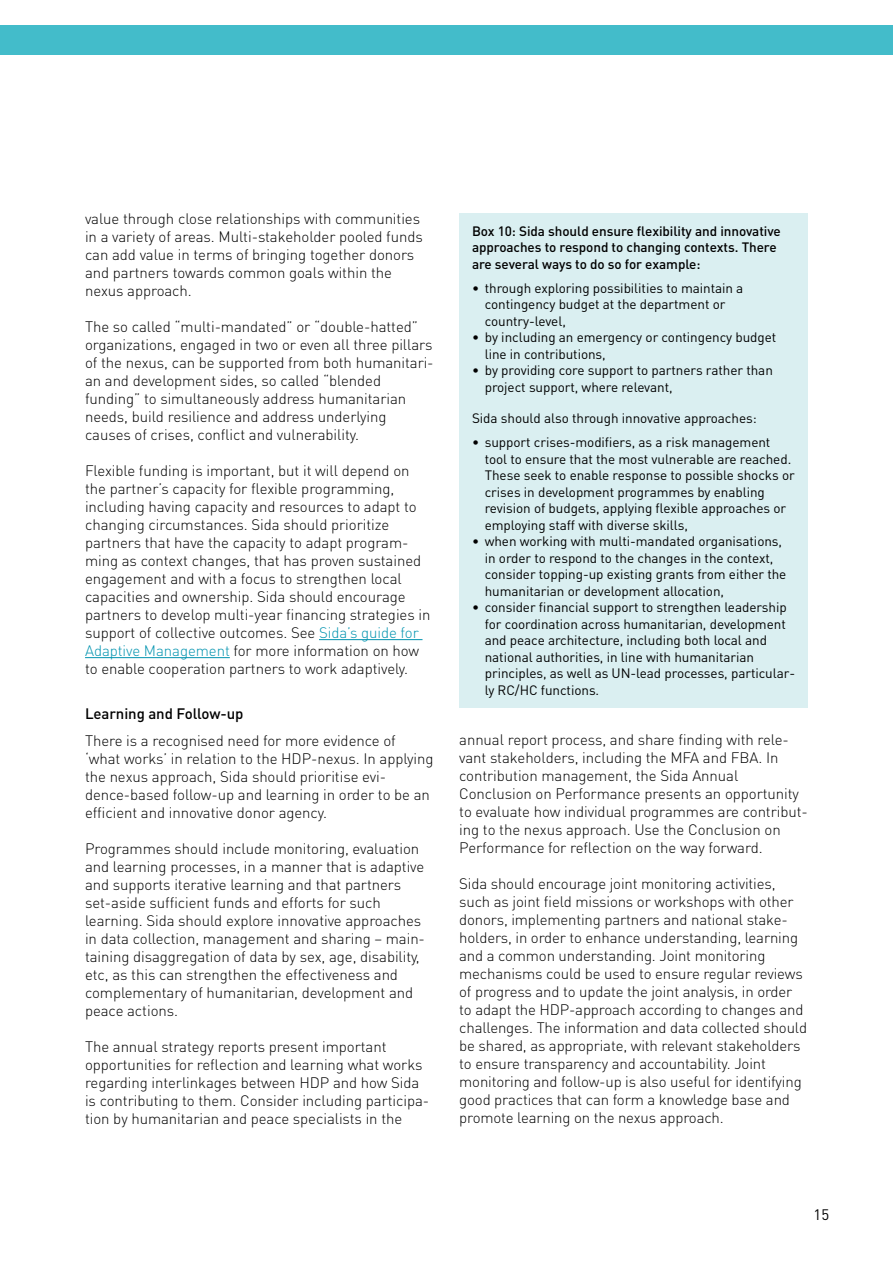
<style>
.page{position:relative;width:893px;height:1263px;background:#fff}
.page>*{position:absolute;margin:0;border:0;box-sizing:border-box;transform-origin:0 0}
._03_Bodytext{font:300 15px/18px "DIN Pro";letter-spacing:-.005em;color:#000}
._02_Headline_3{font:500 15px "DIN Pro";letter-spacing:-.005em;color:#000}
.t1{font:15px "DIN Pro";color:#000}
._03_Bodytext-2{font:13.5px/16.5px "DIN Pro";letter-spacing:-.005em;color:#000}
.Box_head{font:500 13.5px/16.5px "DIN Pro";letter-spacing:-.005em;color:#000}
.s1{color:#0093af}
</style>
<div class="page">
<div style="left:0;top:26px;width:893px;height:29px;background:#43bcca"></div>
<hr style="left:319px;top:639px;width:103px;height:1px;background:#0093af">
<hr style="left:85px;top:657px;width:145px;height:1px;background:#0093af">
<div style="left:459px;top:213px;width:349px;height:494px;background:#daeff1"></div>
<p class="_03_Bodytext" style="left:85px;top:209px;width:339px">value through close relationships with communities in a variety of areas. Multi-stakeholder pooled funds can add value in terms of bringing together donors and partners towards common goals within the nexus approach.</p>
<p class="_03_Bodytext" style="left:85px;top:317px;width:350px">The so called “multi-mandated” or “double-hatted” organizations, engaged in two or even all three pillars of the nexus, can be supported from both humanitari&shy;an and development sides, so called “blended funding” to simultaneously address humanitarian needs, build resilience and address underlying causes of crises, conflict and vulnerability.</p>
<p class="_03_Bodytext" style="left:85px;top:461px;width:347px">Flexible funding is important, but it will depend on the partner’s capacity for flexible programming, including having capacity and resources to adapt to changing circumstances. Sida should prioritize partners that have the capacity to adapt program&shy;ming as context changes, that has proven sustained engagement and with a focus to strengthen local capacities and ownership. Sida should encourage partners to develop multi-year financing strategies in support of collective outcomes. See <span class="s1">Sida’s guide for Adaptive Management</span> for more information on how to enable cooperation partners to work adaptively.</p>
<h3 class="_02_Headline_3" style="left:85px;top:703px;width:160px">Learning and Follow-up</h3>
<p class="_03_Bodytext" style="left:85px;top:731px;width:350px">There is a recognised need for more evidence of ‘what works’ in relation to the HDP-nexus. In applying the nexus approach, Sida should prioritise evi&shy;dence-based follow-up and learning in order to be an efficient and innovative donor agency.</p>
<p class="_03_Bodytext" style="left:85px;top:839px;width:341px">Programmes should include monitoring, evaluation and learning processes, in a manner that is adaptive and supports iterative learning and that partners set-aside sufficient funds and efforts for such learning. Sida should explore innovative approaches in data collection, management and sharing – main&shy;taining disaggregation of data by sex, age, disability, etc, as this can strengthen the effectiveness and complementary of humanitarian, development and peace actions.</p>
<p class="_03_Bodytext" style="left:85px;top:1037px;width:346px">The annual strategy reports present important opportunities for reflection and learning what works regarding interlinkages between HDP and how Sida is contributing to them. Consider including participa&shy;tion by humanitarian and peace specialists in the</p>
<h3 class="Box_head" style="left:472px;top:222px;width:310px">Box 10: Sida should ensure flexibility and innovative approaches to respond to changing contexts. There are several ways to do so for example:</h3>
<p class="_03_Bodytext-2" style="left:485px;top:279px;width:260px;text-indent:-13px">• through exploring possibilities to maintain a contingency budget at the department or country-level,</p>
<p class="_03_Bodytext-2" style="left:485px;top:328px;width:293px;text-indent:-13px">• by including an emergency or contingency budget line in contributions,</p>
<p class="_03_Bodytext-2" style="left:485px;top:361px;width:290px;text-indent:-13px">• by providing core support to partners rather than project support, where relevant,</p>
<p class="_03_Bodytext-2" style="left:472px;top:409px;width:286px">Sida should also through innovative approaches:</p>
<p class="_03_Bodytext-2" style="left:485px;top:433px;width:311px;text-indent:-13px">• support crises-modifiers, as a risk management tool to ensure that the most vulnerable are reached.<br>These seek to enable response to possible shocks or crises in development programmes by enabling revision of budgets, applying flexible approaches or employing staff with diverse skills,</p>
<p class="_03_Bodytext-2" style="left:485px;top:532px;width:303px;text-indent:-13px">• when working with multi-mandated organisations, in order to respond to the changes in the context, consider topping-up existing grants from either the humanitarian or development allocation,</p>
<p class="_03_Bodytext-2" style="left:485px;top:598px;width:312px;text-indent:-13px">• consider financial support to strengthen leadership for coordination across humanitarian, development and peace architecture, including both local and national authorities, in line with humanitarian principles, as well as UN-lead processes, particular&shy;ly RC/HC functions.</p>
<p class="_03_Bodytext" style="left:459px;top:730px;width:350px">annual report process, and share finding with rele&shy;vant stakeholders, including the MFA and FBA. In contribution management, the Sida Annual Conclusion on Performance presents an opportunity to evaluate how individual programmes are contribut&shy;ing to the nexus approach. Use the Conclusion on Performance for reflection on the way forward.</p>
<p class="_03_Bodytext" style="left:459px;top:874px;width:349px">Sida should encourage joint monitoring activities, such as joint field missions or workshops with other donors, implementing partners and national stake&shy;holders, in order to enhance understanding, learning and a common understanding. Joint monitoring mechanisms could be used to ensure regular reviews of progress and to update the joint analysis, in order to adapt the HDP-approach according to changes and challenges. The information and data collected should be shared, as appropriate, with relevant stakeholders to ensure transparency and accountability. Joint monitoring and follow-up is also useful for identifying good practices that can form a knowledge base and promote learning on the nexus approach.</p>
<p class="t1" style="left:813px;top:1205px;width:17px">15</p>
</div>
